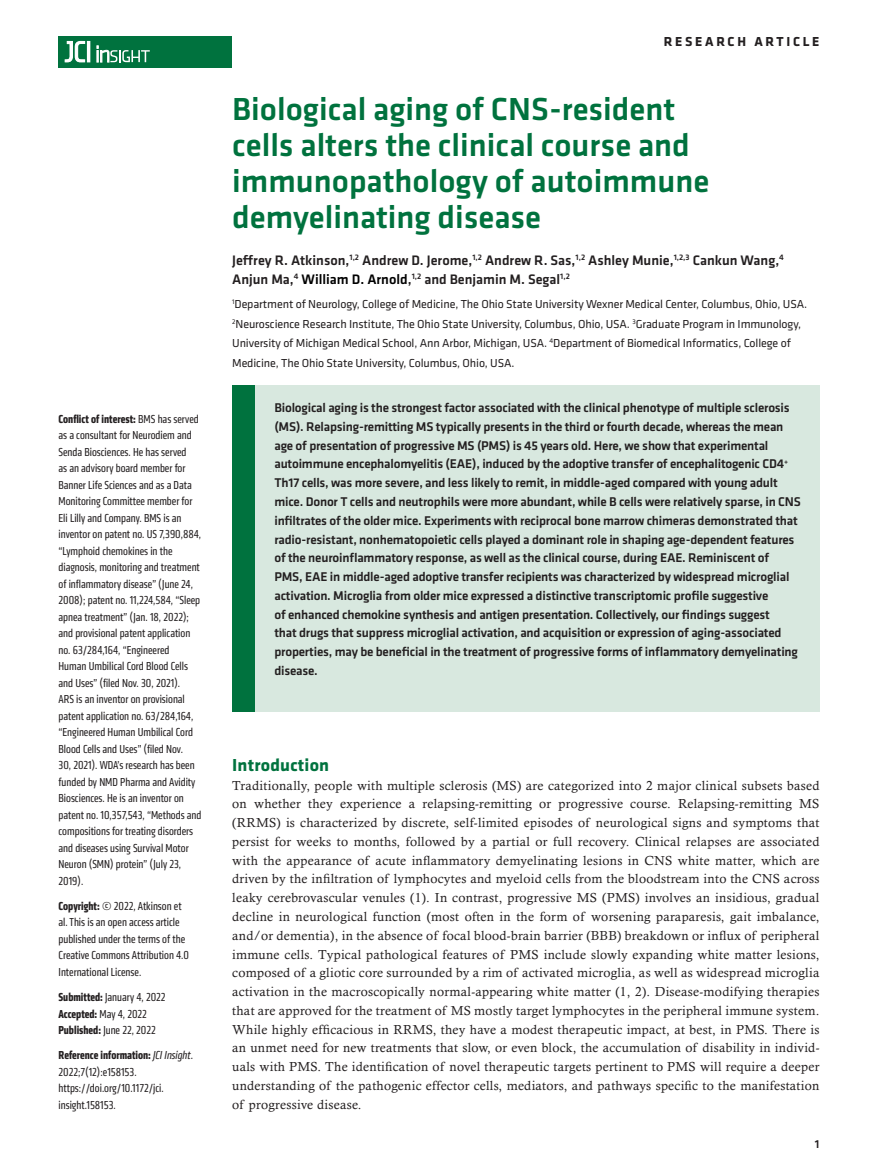
<style>
.page{position:relative;width:878px;height:1175px;background:#fff}
.page>*{position:absolute;margin:0;border:0;box-sizing:border-box;transform-origin:0 0}
.t1{font:500 33px/36px "Klavika Basic";color:#00723e}
.t2{font:700 18px "Klavika";letter-spacing:.01em;color:#00723e}
.t3{font:500 14.25px/19.5px "Klavika Basic";color:#231f20}
.t4{font:700 13.5px "Klavika Basic";letter-spacing:.2em;color:#231f20}
.t5{font:13.2px/18.8px "Calisto MT Std";letter-spacing:.02em;color:#231f20;text-align:justify}
.t6{font:500 13.2px/18.8px "Klavika Basic";letter-spacing:-.015em;color:#231f20}
.t7{font:condensed 12px/16.5px "Klavika";color:#231f20}
.t8{font:12px/19.5px "Klavika";letter-spacing:-.01em;color:#231f20}
.t9{font:500 12px "Klavika Basic";color:#231f20}
.s1{font-weight:700}
.s2{font-style:italic}
.s3{color:#000}
</style>
<div class="page">
<div style="left:59px;top:36px;width:173px;height:31px;background:#00723e"></div>
<hr style="left:87px;top:41px;width:3px;height:21px;background:#fff">
<svg style="left:64px;top:41px;width:21px;height:22px"></svg>
<svg style="left:97px;top:46px;width:53px;height:16px"></svg>
<div style="left:232px;top:385px;width:587px;height:327px;background:#d8e8df"></div>
<div style="left:232px;top:385px;width:22px;height:327px;background:#00723e"></div>
<p class="t7" style="left:59px;top:410px;width:144px"><span class="s1">Conflict of interest:</span> BMS has served as a consultant for Neurodiem and<br>Senda Biosciences. He has served<br>as an advisory board member for<br>Banner Life Sciences and as a Data<br>Monitoring Committee member for<br>Eli Lilly and Company. BMS is an inventor on patent no. US 7,390,884, “Lymphoid chemokines in the diagnosis, monitoring and treatment of inflammatory disease” (June 24,<br>2008); patent no. 11,224,584, “Sleep apnea treatment” (Jan. 18, 2022); and provisional patent application no. 63/284,164, “Engineered<br>Human Umbilical Cord Blood Cells and Uses” (filed Nov. 30, 2021).<br>ARS is an inventor on provisional patent application no. 63/284,164, “Engineered Human Umbilical Cord<br>Blood Cells and Uses” (filed Nov.<br>30, 2021). WDA’s research has been funded by NMD Pharma and Avidity<br>Biosciences. He is an inventor on patent no. 10,357,543, “Methods and compositions for treating disorders and diseases using Survival Motor<br>Neuron (SMN) protein” (July 23,<br>2019).</p>
<p class="t7" style="left:59px;top:897px;width:132px"><span class="s1">Copyright:</span> © 2022, Atkinson et al. This is an open access article published under the terms of the<br>Creative Commons Attribution 4.0<br>International License.</p>
<p class="t7" style="left:59px;top:988px;width:109px"><span class="s1">Submitted:</span> January 4, 2022<br><span class="s1">Accepted:</span> May 4, 2022<br><span class="s1">Published:</span> June 22, 2022</p>
<p class="t7" style="left:59px;top:1046px;width:136px"><span class="s1">Reference information:</span> <span class="s2">JCI Insight</span>.<br>2022;7(12):e158153. https://doi.org/10.1172/jci. insight.158153.</p>
<p class="t4" style="left:663px;top:32px;width:157px">RESEARCH ARTICLE</p>
<h1 class="t1" style="left:232px;top:91px;width:478px">Biological aging of CNS-resident cells alters the clinical course and immunopathology of autoimmune demyelinating disease</h1>
<p class="t3" style="left:232px;top:250px;width:553px">Jeffrey R. Atkinson,<sup>1,2</sup> Andrew D. Jerome,<sup>1,2</sup> Andrew R. Sas,<sup>1,2</sup> Ashley Munie,<sup>1,2,3</sup> Cankun Wang,<sup>4<br></sup>Anjun Ma,<sup>4</sup> <span class="s3">William D. Arnold</span>,<sup>1,2</sup> and Benjamin M. Segal<sup>1,2</sup></p>
<p class="t8" style="left:232px;top:294px;width:576px"><sup>1</sup>Department of Neurology, College of Medicine, The Ohio State University Wexner Medical Center, Columbus, Ohio, USA.<br><sup>2</sup>Neuroscience Research Institute, The Ohio State University, Columbus, Ohio, USA. <sup>3</sup>Graduate Program in Immunology, University of Michigan Medical School, Ann Arbor, Michigan, USA. <sup>4</sup>Department of Biomedical Informatics, College of Medicine, The Ohio State University, Columbus, Ohio, USA.</p>
<p class="t6" style="left:274px;top:398px;width:528px">Biological aging is the strongest factor associated with the clinical phenotype of multiple sclerosis (MS). Relapsing-remitting MS typically presents in the third or fourth decade, whereas the mean age of presentation of progressive MS (PMS) is 45 years old. Here, we show that experimental autoimmune encephalomyelitis (EAE), induced by the adoptive transfer of encephalitogenic CD4<sup>+ </sup>Th17 cells, was more severe, and less likely to remit, in middle-aged compared with young adult mice. Donor T cells and neutrophils were more abundant, while B cells were relatively sparse, in CNS infiltrates of the older mice. Experiments with reciprocal bone marrow chimeras demonstrated that radio-resistant, nonhematopoietic cells played a dominant role in shaping age-dependent features of the neuroinflammatory response, as well as the clinical course, during EAE. Reminiscent of<br>PMS, EAE in middle-aged adoptive transfer recipients was characterized by widespread microglial activation. Microglia from older mice expressed a distinctive transcriptomic profile suggestive<br>of enhanced chemokine synthesis and antigen presentation. Collectively, our findings suggest<br>that drugs that suppress microglial activation, and acquisition or expression of aging-associated properties, may be beneficial in the treatment of progressive forms of inflammatory demyelinating disease.</p>
<h2 class="t2" style="left:232px;top:752px;width:98px">Introduction</h2>
<p class="t5" style="left:232px;top:775px;width:588px">Traditionally, people with multiple sclerosis (MS) are categorized into 2 major clinical subsets based on whether they experience a relapsing-remitting or progressive course. Relapsing-remitting MS (RRMS) is characterized by discrete, self-limited episodes of neurological signs and symptoms that persist for weeks to months, followed by a partial or full recovery. Clinical relapses are associated with the appearance of acute inflammatory demyelinating lesions in CNS white matter, which are driven by the infiltration of lymphocytes and myeloid cells from the bloodstream into the CNS across leaky cerebrovascular venules (1). In contrast, progressive MS (PMS) involves an insidious, gradual decline in neurological function (most often in the form of worsening paraparesis, gait imbalance, and/or dementia), in the absence of focal blood-brain barrier (BBB) breakdown or influx of peripheral immune cells. Typical pathological features of PMS include slowly expanding white matter lesions, composed of a gliotic core surrounded by a rim of activated microglia, as well as widespread microglia activation in the macroscopically normal-appearing white matter (1, 2). Disease-modifying therapies that are approved for the treatment of MS mostly target lymphocytes in the peripheral immune system.<br>While highly efficacious in RRMS, they have a modest therapeutic impact, at best, in PMS. There is an unmet need for new treatments that slow, or even block, the accumulation of disability in individ&shy;uals with PMS. The identification of novel therapeutic targets pertinent to PMS will require a deeper understanding of the pathogenic effector cells, mediators, and pathways specific to the manifestation of progressive disease.</p>
<p class="t9" style="left:814px;top:1135px;width:6px">1</p>
</div>
